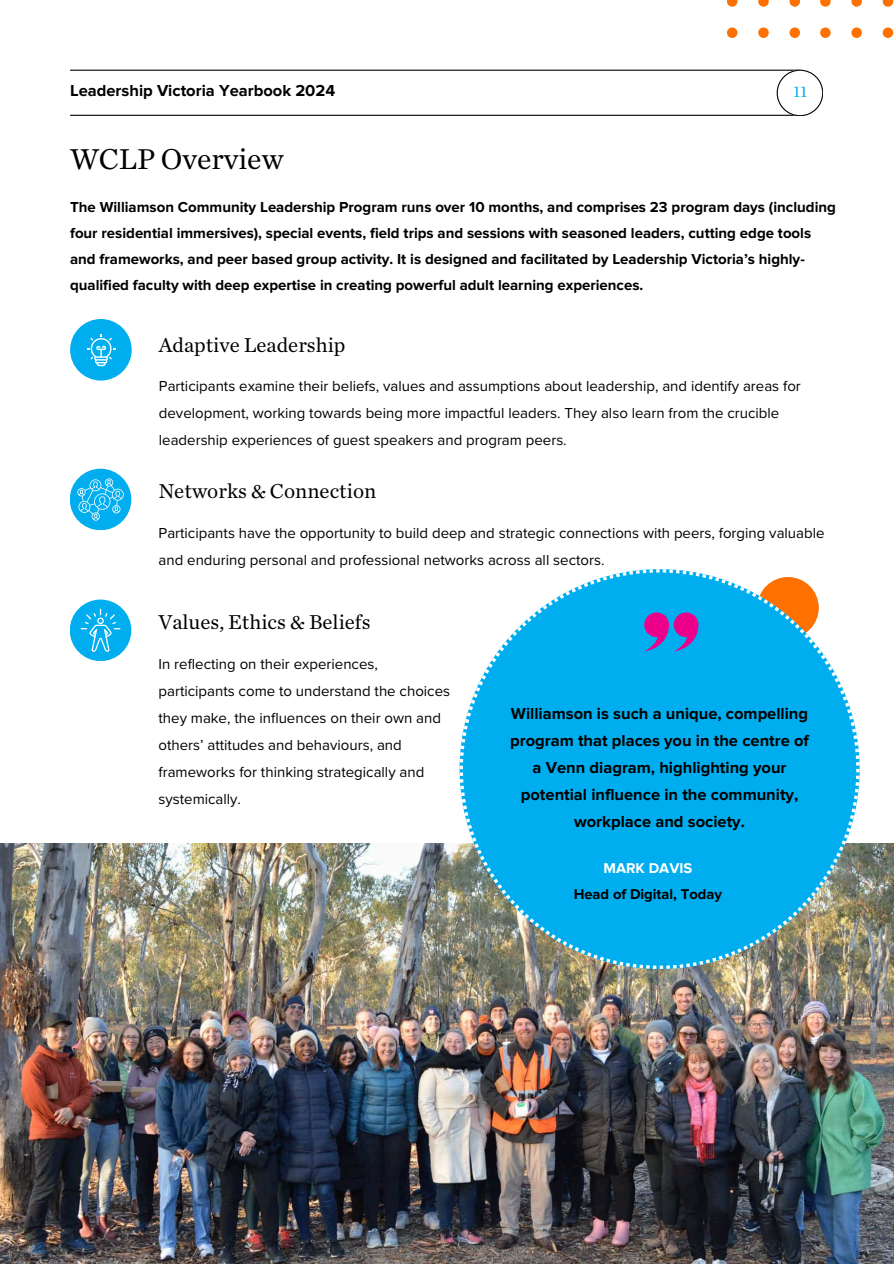
<style>
.page{position:relative;width:894px;height:1264px;background:#fff}
.page>*{position:absolute;margin:0;border:0;box-sizing:border-box;transform-origin:0 0}
.t1{font:30px "Chronicle Text G1";color:#000}
.t2{font:21px "Chronicle Text G1";color:#000}
.t3{font:700 16.5px/27px "Proxima Nova";color:#000;text-align:center}
.t4{font:16.5px "Chronicle Text G1";color:#00aeef}
.t5{font:15px/27px "Proxima Nova";color:#000}
.t6{font:700 15px/25.8px "Proxima Nova";color:#000}
.t7{font:700 14.7px "Proxima Nova";color:#000}
.t8{font:700 14.7px "Proxima Nova";color:#fff}
</style>
<div class="page">
<hr style="left:70px;top:115px;width:729px;height:1px;background:#000">
<hr style="left:70px;top:70px;width:729px;height:1px;background:#000">
<svg style="left:776px;top:70px;width:46px;height:46px"></svg>
<img style="left:0;top:843px;width:893px;height:420px">
<div style="left:70px;top:468px;width:61px;height:62px;background:#00aeef;border-radius:50%"></div>
<div style="left:70px;top:319px;width:62px;height:61px;background:#00aeef;border-radius:50%"></div>
<svg style="left:87px;top:334px;width:29px;height:32px"></svg>
<div style="left:70px;top:599px;width:61px;height:62px;background:#00aeef;border-radius:50%"></div>
<svg style="left:727px;top:0;width:166px;height:38px"></svg>
<svg style="left:459px;top:569px;width:400px;height:399px;background:#2fb3e1"></svg>
<svg style="left:643px;top:612px;width:55px;height:39px;background:#804fb8"></svg>
<svg style="left:77px;top:478px;width:46px;height:42px"></svg>
<svg style="left:81px;top:608px;width:39px;height:43px"></svg>
<p class="t3" style="left:70px;top:77px;width:266px">Leadership Victoria Yearbook 2024</p>
<h1 class="t1" style="left:70px;top:136px;width:215px">WCLP Overview</h1>
<p class="t4" style="left:793px;top:79px;width:15px">11</p>
<p class="t6" style="left:70px;top:195px;width:767px">The Williamson Community Leadership Program runs over 10 months, and comprises 23 program days (including four residential immersives), special events, field trips and sessions with seasoned leaders, cutting edge tools and frameworks, and peer based group activity. It is designed and facilitated by Leadership Victoria’s highly&shy;qualified faculty with deep expertise in creating powerful adult learning experiences.</p>
<h2 class="t2" style="left:159px;top:329px;width:188px">Adaptive Leadership</h2>
<p class="t5" style="left:159px;top:372px;width:643px">Participants examine their beliefs, values and assumptions about leadership, and identify areas for development, working towards being more impactful leaders. They also learn from the crucible leadership experiences of guest speakers and program peers.</p>
<h2 class="t2" style="left:158px;top:475px;width:219px">Networks &amp; Connection</h2>
<p class="t5" style="left:158px;top:518px;width:667px">Participants have the opportunity to build deep and strategic connections with peers, forging valuable and enduring personal and professional networks across all sectors.</p>
<h2 class="t2" style="left:158px;top:606px;width:213px">Values, Ethics &amp; Beliefs</h2>
<p class="t5" style="left:158px;top:649px;width:293px">In reflecting on their experiences, participants come to understand the choices they make, the influences on their own and others’ attitudes and behaviours, and frameworks for thinking strategically and systemically.</p>
<p class="t3" style="left:510px;top:700px;width:300px">Williamson is such a unique, compelling program that places you in the centre of a Venn diagram, highlighting your potential influence in the community, workplace and society.</p>
<p class="t8" style="left:603px;top:860px;width:90px">MARK DAVIS</p>
<p class="t7" style="left:573px;top:885px;width:150px">Head of Digital, Today</p>
</div>
